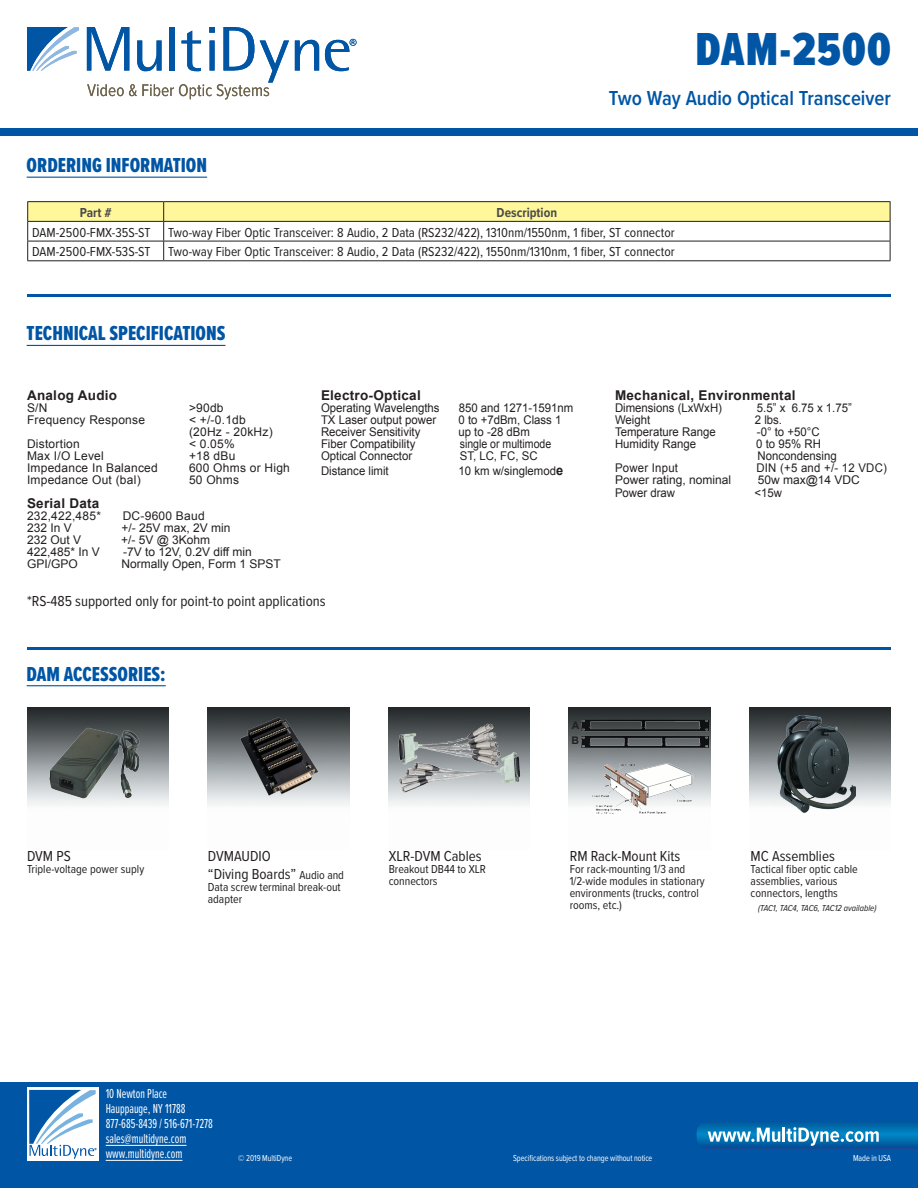
<style>
.page{position:relative;width:918px;height:1188px;background:#fff}
.page>*{position:absolute;margin:0;border:0;box-sizing:border-box;transform-origin:0 0}
.Product_Name{font:900 48px "Proxima Nova Ex Cn";letter-spacing:.025em;color:#0155a5}
.Headers_Blue{font:21px "Proxima Nova Ex Cn Extrabld";color:#0155a5}
.Product_Sub-info{font:600 21px "Proxima Nova Cond";color:#0155a5}
.Main_Body_Text{font:15px "Proxima Nova Cond";color:#231f20}
.Ordering_Info_Body{font:13.5px "Proxima Nova Cond";color:#231f20}
.t1{font:13.5px/15px "Proxima Nova Ex Cn";color:#fff;scale:.9 1}
.Sp_body{font:700 13.5px "Arial";letter-spacing:.02em;color:#231f20}
.Ordering_Info_Header{font:700 13.5px "Proxima Nova Cond";color:#4b4c4d}
.Main_Body_Text-2{font:12px/12px "Proxima Nova Cond";color:#231f20}
.Sp_body-2{font:12px "Arial";letter-spacing:.02em;color:#231f20}
.CopperHead_Specs{font:12px "Arial";color:#231f20;scale:.95 1}
.ViperII_Specs{font:12px "Arial";color:#231f20;scale:.95 1}
.Sp_body-3{font:12px "Arial";color:#231f20}
.Sp_body-4{font:12px "Arial";letter-spacing:.02em;color:#231f20;scale:.95 1}
.CopperHead_Specs-2{font:12px "Arial";color:#231f20;scale:.88 1}
.t2{font:700 10.5px "Arial";color:#231f20}
.t3{font:600 9px "Proxima Nova Cond";letter-spacing:-.005em;color:#fff;scale:.9 1}
.Copyright_Footer_inf{font:9px "Proxima Nova Cond";letter-spacing:-.005em;color:#fff;scale:.9 1}
.Main_Body_Text-3{font:italic 9px "Proxima Nova Cond";color:#231f20}
.s1{font-weight:700;font-size:13.5px}
.s2{font-size:12px}
</style>
<div class="page">
<div style="left:0;top:1083px;width:918px;height:105px;background:#0155a5"></div>
<div style="left:0;top:128px;width:918px;height:7px;background:#0155a5"></div>
<hr style="left:27px;top:294px;width:864px;height:2px;background:#0155a5">
<hr style="left:27px;top:647px;width:864px;height:3px;background:#0155a5">
<hr style="left:27px;top:345px;width:198px;height:1px;background:#0155a5">
<hr style="left:27px;top:177px;width:180px;height:1px;background:#0155a5">
<hr style="left:27px;top:201px;width:137px;height:1px;background:#231f20">
<hr style="left:164px;top:201px;width:726px;height:1px;background:#231f20">
<svg style="left:27px;top:202px;width:864px;height:58px"></svg>
<hr style="left:27px;top:260px;width:137px;height:1px;background:#231f20">
<hr style="left:164px;top:260px;width:726px;height:1px;background:#231f20">
<div style="left:27px;top:1088px;width:72px;height:73px;background:linear-gradient(to bottom,#fff,#fff)"></div>
<svg style="left:29px;top:1090px;width:68px;height:69px"></svg>
<hr style="left:106px;top:1145px;width:80px;height:1px;background:#fff">
<hr style="left:106px;top:1160px;width:76px;height:1px;background:#fff">
<svg style="left:697px;top:1124px;width:221px;height:25px"></svg>
<svg style="left:295px;top:40px;width:24px;height:31px"></svg>
<svg style="left:27px;top:27px;width:52px;height:44px"></svg>
<svg style="left:325px;top:39px;width:32px;height:32px"></svg>
<svg style="left:87px;top:27px;width:202px;height:72px"></svg>
<img style="left:749px;top:708px;width:142px;height:98px">
<img style="left:774px;top:716px;width:81px;height:97px">
<hr style="left:27px;top:685px;width:139px;height:1px;background:#0155a5">
<img style="left:208px;top:708px;width:141px;height:98px">
<img style="left:238px;top:716px;width:81px;height:83px">
<img style="left:388px;top:708px;width:142px;height:98px">
<img style="left:398px;top:722px;width:93px;height:43px">
<img style="left:27px;top:708px;width:142px;height:98px">
<img style="left:44px;top:722px;width:102px;height:83px">
<img style="left:569px;top:708px;width:141px;height:98px">
<img style="left:582px;top:716px;width:126px;height:33px">
<img style="left:590px;top:760px;width:106px;height:54px">
<p class="Product_Name" style="left:696px;top:14px;width:197px">DAM-2500</p>
<p class="Product_Sub-info" style="left:609px;top:83px;width:284px">Two Way Audio Optical Transceiver</p>
<p class="Headers_Blue" style="left:27px;top:150px;width:182px">ORDERING INFORMATION</p>
<p class="Ordering_Info_Header" style="left:80px;top:202px;width:33px">Part #</p>
<p class="Ordering_Info_Header" style="left:497px;top:202px;width:62px">Description</p>
<p class="Ordering_Info_Body" style="left:32px;top:222px;width:120px">DAM-2500-FMX-35S-ST</p>
<p class="Ordering_Info_Body" style="left:168px;top:222px;width:508px">Two-way Fiber Optic Transceiver: 8 Audio, 2 Data (RS232/422), 1310nm/1550nm, 1 fiber, ST connector</p>
<p class="Ordering_Info_Body" style="left:32px;top:242px;width:120px">DAM-2500-FMX-53S-ST</p>
<p class="Ordering_Info_Body" style="left:168px;top:242px;width:508px">Two-way Fiber Optic Transceiver: 8 Audio, 2 Data (RS232/422), 1550nm/1310nm, 1 fiber, ST connector</p>
<p class="Headers_Blue" style="left:27px;top:318px;width:200px">TECHNICAL SPECIFICATIONS</p>
<p class="Sp_body" style="left:27px;top:387px;width:92px">Analog Audio</p>
<p class="Sp_body-2" style="left:27px;top:400px;width:22px">S/N</p>
<p class="Sp_body-2" style="left:189px;top:400px;width:36px">&gt;90db</p>
<p class="Sp_body-2" style="left:27px;top:412px;width:120px">Frequency Response</p>
<p class="Sp_body-2" style="left:189px;top:412px;width:58px">&lt; +/-0.1db</p>
<p class="Sp_body-2" style="left:189px;top:424px;width:85px">(20Hz - 20kHz)</p>
<p class="Sp_body-2" style="left:27px;top:436px;width:54px">Distortion</p>
<p class="Sp_body-2" style="left:189px;top:436px;width:47px">&lt; 0.05%</p>
<p class="Sp_body-2" style="left:27px;top:448px;width:78px">Max I/O Level</p>
<p class="Sp_body-2" style="left:189px;top:448px;width:48px">+18 dBu</p>
<p class="Sp_body-2" style="left:27px;top:460px;width:132px">Impedance In Balanced</p>
<p class="Sp_body-2" style="left:189px;top:460px;width:102px">600 Ohms or High</p>
<p class="Sp_body-2" style="left:27px;top:472px;width:115px">Impedance Out (bal)</p>
<p class="Sp_body-2" style="left:189px;top:472px;width:52px">50 Ohms</p>
<p class="Sp_body" style="left:27px;top:495px;width:74px">Serial Data</p>
<p class="Sp_body-2" style="left:27px;top:508px;width:76px">232,422,485*</p>
<p class="Sp_body-2" style="left:123px;top:508px;width:84px">DC-9600 Baud</p>
<p class="Sp_body-2" style="left:27px;top:520px;width:46px">232 In V</p>
<p class="Sp_body-3" style="left:122px;top:520px;width:111px">+/- 25V max, 2V min</p>
<p class="Sp_body-2" style="left:27px;top:532px;width:56px">232 Out V</p>
<p class="Sp_body-2" style="left:121px;top:532px;width:91px">+/- 5V @ 3Kohm</p>
<p class="Sp_body-2" style="left:27px;top:544px;width:74px">422,485* In V</p>
<p class="Sp_body-3" style="left:123px;top:544px;width:130px">-7V to 12V, 0.2V diff min</p>
<p class="Sp_body-2" style="left:27px;top:556px;width:52px">GPI/GPO</p>
<p class="Sp_body-3" style="left:122px;top:556px;width:161px">Normally Open, Form 1 SPST</p>
<p class="Sp_body" style="left:321px;top:387px;width:101px">Electro-Optical</p>
<p class="CopperHead_Specs" style="left:321px;top:400px;width:126px">Operating Wavelengths</p>
<p class="CopperHead_Specs" style="left:459px;top:400px;width:122px">850 and 1271-1591nm</p>
<p class="CopperHead_Specs" style="left:321px;top:412px;width:123px">TX Laser output power</p>
<p class="CopperHead_Specs" style="left:459px;top:412px;width:110px">0 to +7dBm, Class 1</p>
<p class="CopperHead_Specs" style="left:321px;top:424px;width:106px">Receiver Sensitivity</p>
<p class="CopperHead_Specs" style="left:458px;top:424px;width:77px">up to -28 dBm</p>
<p class="CopperHead_Specs" style="left:321px;top:436px;width:101px">Fiber Compatibility</p>
<p class="CopperHead_Specs-2" style="left:460px;top:436px;width:106px">single or multimode</p>
<p class="CopperHead_Specs" style="left:321px;top:448px;width:98px">Optical Connector</p>
<p class="CopperHead_Specs" style="left:460px;top:448px;width:84px">ST, LC, FC, SC</p>
<p class="CopperHead_Specs" style="left:321px;top:463px;width:73px">Distance limit</p>
<p class="CopperHead_Specs" style="left:458px;top:463px;width:112px">10 km w/singlemod<span class="s1">e</span></p>
<p class="Main_Body_Text" style="left:27px;top:590px;width:300px">*RS-485 supported only for point-to point applications</p>
<p class="Headers_Blue" style="left:27px;top:658px;width:141px">DAM ACCESSORIES:</p>
<p class="t2" style="left:572px;top:718px;width:9px">A</p>
<p class="t2" style="left:572px;top:733px;width:9px">B</p>
<p class="Sp_body" style="left:615px;top:387px;width:182px">Mechanical, Environmental</p>
<p class="ViperII_Specs" style="left:615px;top:400px;width:114px">Dimensions (LxWxH)</p>
<p class="ViperII_Specs" style="left:757px;top:400px;width:102px">5.5” x 6.75 x 1.75”</p>
<p class="ViperII_Specs" style="left:615px;top:412px;width:39px">Weight</p>
<p class="ViperII_Specs" style="left:755px;top:412px;width:30px">2 lbs.</p>
<p class="ViperII_Specs" style="left:615px;top:424px;width:108px">Temperature Range</p>
<p class="ViperII_Specs" style="left:757px;top:424px;width:67px">-0° to +50°C</p>
<p class="ViperII_Specs" style="left:615px;top:436px;width:87px">Humidity Range</p>
<p class="ViperII_Specs" style="left:756px;top:436px;width:70px">0 to 95% RH</p>
<p class="ViperII_Specs" style="left:758px;top:448px;width:85px">Noncondensing</p>
<p class="Sp_body-4" style="left:615px;top:460px;width:68px">Power Input</p>
<p class="Sp_body-4" style="left:756px;top:460px;width:139px">DIN (+5 and +/- 12 VDC)</p>
<p class="Sp_body-3" style="left:615px;top:472px;width:118px">Power rating, nominal</p>
<p class="Sp_body-3" style="left:758px;top:472px;width:104px">50w max@14 VDC</p>
<p class="ViperII_Specs" style="left:615px;top:485px;width:65px">Power draw</p>
<p class="ViperII_Specs" style="left:754px;top:485px;width:31px">&lt;15w</p>
<p class="Main_Body_Text" style="left:27px;top:845px;width:45px">DVM PS</p>
<p class="Main_Body_Text-2" style="left:27px;top:863px;width:119px">Triple-voltage power suply</p>
<p class="Main_Body_Text" style="left:208px;top:845px;width:64px">DVMAUDIO</p>
<p class="Main_Body_Text" style="left:208px;top:863px;width:138px">“Diving Boards” <span class="s2">Audio and</span></p>
<p class="Main_Body_Text-2" style="left:208px;top:881px;width:134px">Data screw terminal break-out adapter</p>
<p class="Main_Body_Text" style="left:389px;top:845px;width:94px">XLR-DVM Cables</p>
<p class="Main_Body_Text-2" style="left:389px;top:863px;width:99px">Breakout DB44 to XLR connectors</p>
<p class="Main_Body_Text" style="left:570px;top:845px;width:112px">RM Rack-Mount Kits</p>
<p class="Main_Body_Text-2" style="left:570px;top:863px;width:137px">For rack-mounting 1/3 and<br>1/2-wide modules in stationary environments (trucks, control rooms, etc.)</p>
<p class="Main_Body_Text" style="left:751px;top:845px;width:86px">MC Assemblies</p>
<p class="Main_Body_Text-2" style="left:751px;top:863px;width:109px">Tactical fiber optic cable assemblies, various connectors, lengths</p>
<p class="Main_Body_Text-3" style="left:758px;top:902px;width:120px">(TAC1, TAC4, TAC6, TAC12 available)</p>
<p class="t1" style="left:106px;top:1086px;width:70px">10 Newton Place</p>
<p class="t1" style="left:106px;top:1101px;width:90px">Hauppauge, NY 11788</p>
<p class="t1" style="left:106px;top:1116px;width:121px">877-685-8439 / 516-671-7278</p>
<p class="t1" style="left:106px;top:1131px;width:91px">sales@multidyne.com www.multidyne.com</p>
<p class="Copyright_Footer_inf" style="left:238px;top:1151px;width:61px">© 2019 MultiDyne</p>
<p class="Copyright_Footer_inf" style="left:513px;top:1151px;width:156px">Specifications subject to change without notice</p>
<p class="Copyright_Footer_inf" style="left:853px;top:1151px;width:44px">Made in USA</p>
<p class="t3" style="left:244px;top:1152px;width:75px">© 08/2017 MultiDyne</p>
<p class="t3" style="left:504px;top:1152px;width:162px">Specifi ations subject to change without notice</p>
<p class="t3" style="left:846px;top:1152px;width:45px">Made in USA</p>
</div>
